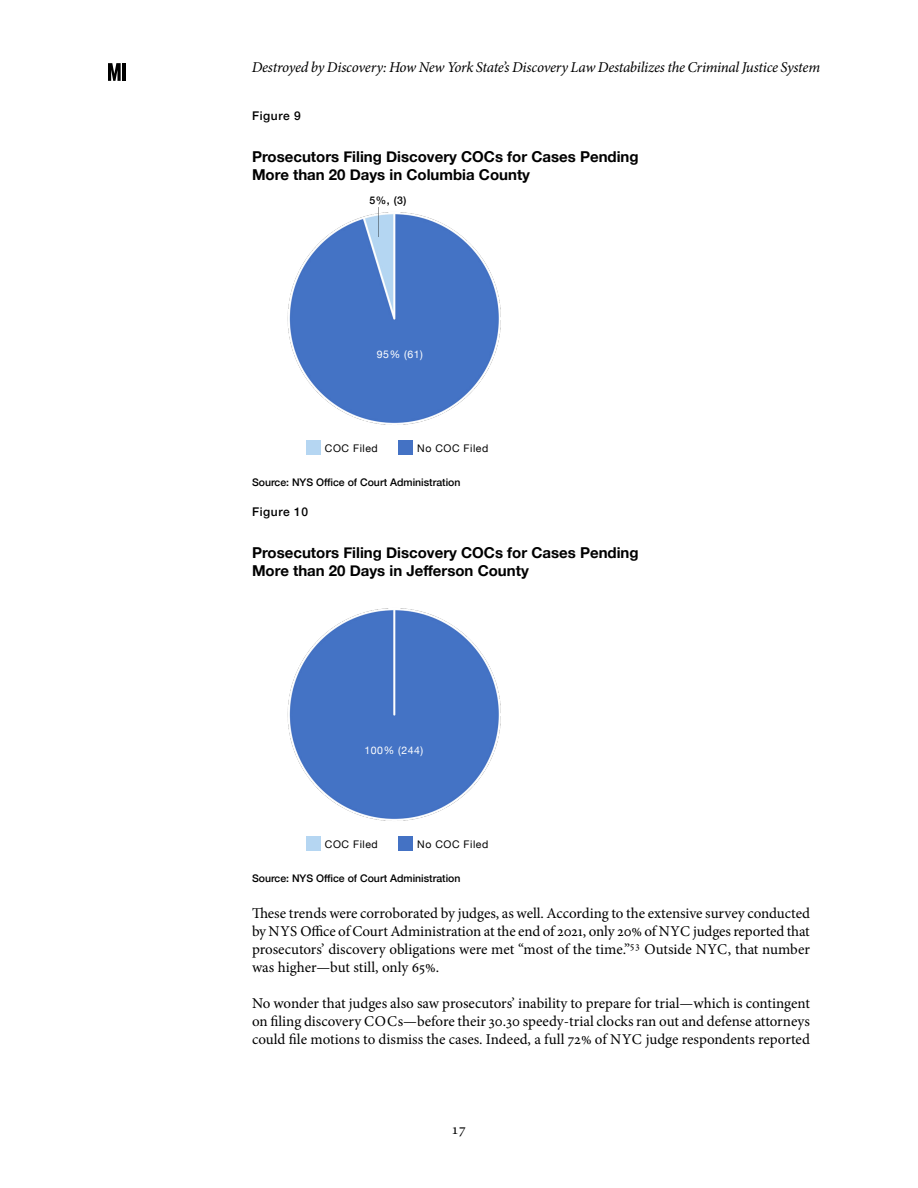
<style>
.page{position:relative;width:918px;height:1188px;background:#fff}
.page>*{position:absolute;margin:0;border:0;box-sizing:border-box;transform-origin:0 0}
.Body_Text{font:15px/18px "Minion Pro";letter-spacing:-.005em;color:#000;text-align:justify}
.Chart_Head{font:700 15px/18px "Helvetica Neue";color:#000}
.t1{font:italic 15px "Minion Pro";letter-spacing:-.02em;color:#000}
.Chart_Label{font:500 12px "Helvetica Neue";letter-spacing:.05em;color:#000}
.Chart_Head-2{font:500 10.5px "Helvetica Neue";color:#000}
.Chart_X_Axis{font:10.5px "Helvetica Neue";letter-spacing:.05em;color:#000}
.Chart_X_Axis-2{font:10.5px "Helvetica Neue";letter-spacing:.05em;color:#fff}
.Chart_Label_with_rul{font:500 10.5px "Helvetica Neue";color:#000}
</style>
<div class="page">
<svg style="left:108px;top:63px;width:13px;height:18px"></svg>
<hr style="left:123px;top:63px;width:3px;height:18px;background:#000">
<img style="left:287px;top:207px;width:214px;height:248px">
<svg style="left:379px;top:207px;width:35px;height:30px"></svg>
<div style="left:306px;top:440px;width:15px;height:14px;background:#b5d6f2"></div>
<div style="left:398px;top:440px;width:15px;height:14px;background:#4472c4"></div>
<img style="left:287px;top:608px;width:214px;height:243px">
<div style="left:306px;top:836px;width:15px;height:14px;background:#b5d6f2"></div>
<div style="left:398px;top:836px;width:15px;height:14px;background:#4472c4"></div>
<p class="t1" style="left:252px;top:57px;width:570px">Destroyed by Discovery: How New York State’s Discovery Law Destabilizes the Criminal Justice System</p>
<p class="Chart_Label" style="left:252px;top:106px;width:50px">Figure 9</p>
<p class="Chart_Head" style="left:252px;top:148px;width:388px">Prosecutors Filing Discovery COCs for Cases Pending<br>More than 20 Days in Columbia County</p>
<p class="Chart_Label_with_rul" style="left:370px;top:192px;width:39px">5%, (3)</p>
<p class="Chart_X_Axis-2" style="left:377px;top:346px;width:47px">95% (61)</p>
<p class="Chart_X_Axis" style="left:325px;top:441px;width:54px">COC Filed</p>
<p class="Chart_X_Axis" style="left:417px;top:440px;width:72px">No COC Filed</p>
<p class="Chart_Head-2" style="left:252px;top:474px;width:210px">Source: NYS Office of Court Administration</p>
<p class="Chart_Label" style="left:252px;top:502px;width:58px">Figure 10</p>
<p class="Chart_Head" style="left:252px;top:544px;width:388px">Prosecutors Filing Discovery COCs for Cases Pending<br>More than 20 Days in Jefferson County</p>
<p class="Chart_X_Axis-2" style="left:365px;top:742px;width:60px">100% (244)</p>
<p class="Chart_X_Axis" style="left:325px;top:837px;width:54px">COC Filed</p>
<p class="Chart_X_Axis" style="left:417px;top:836px;width:72px">No COC Filed</p>
<p class="Chart_Head-2" style="left:252px;top:870px;width:210px">Source: NYS Office of Court Administration</p>
<p class="Body_Text" style="left:252px;top:904px;width:560px">These trends were corroborated by judges, as well. According to the extensive survey conducted by NYS Office of Court Administration at the end of 2021, only 20% of NYC judges reported that prosecutors’ discovery obligations were met “most of the time.”<sup>53</sup> Outside NYC, that number was higher—but still, only 65%.</p>
<p class="Body_Text" style="left:252px;top:994px;width:560px">No wonder that judges also saw prosecutors’ inability to prepare for trial—which is contingent on filing discovery COCs—before their 30.30 speedy-trial clocks ran out and defense attorneys could file motions to dismiss the cases. Indeed, a full 72% of NYC judge respondents reported</p>
<p class="Body_Text" style="left:451px;top:1120px;width:16px">17</p>
</div>
